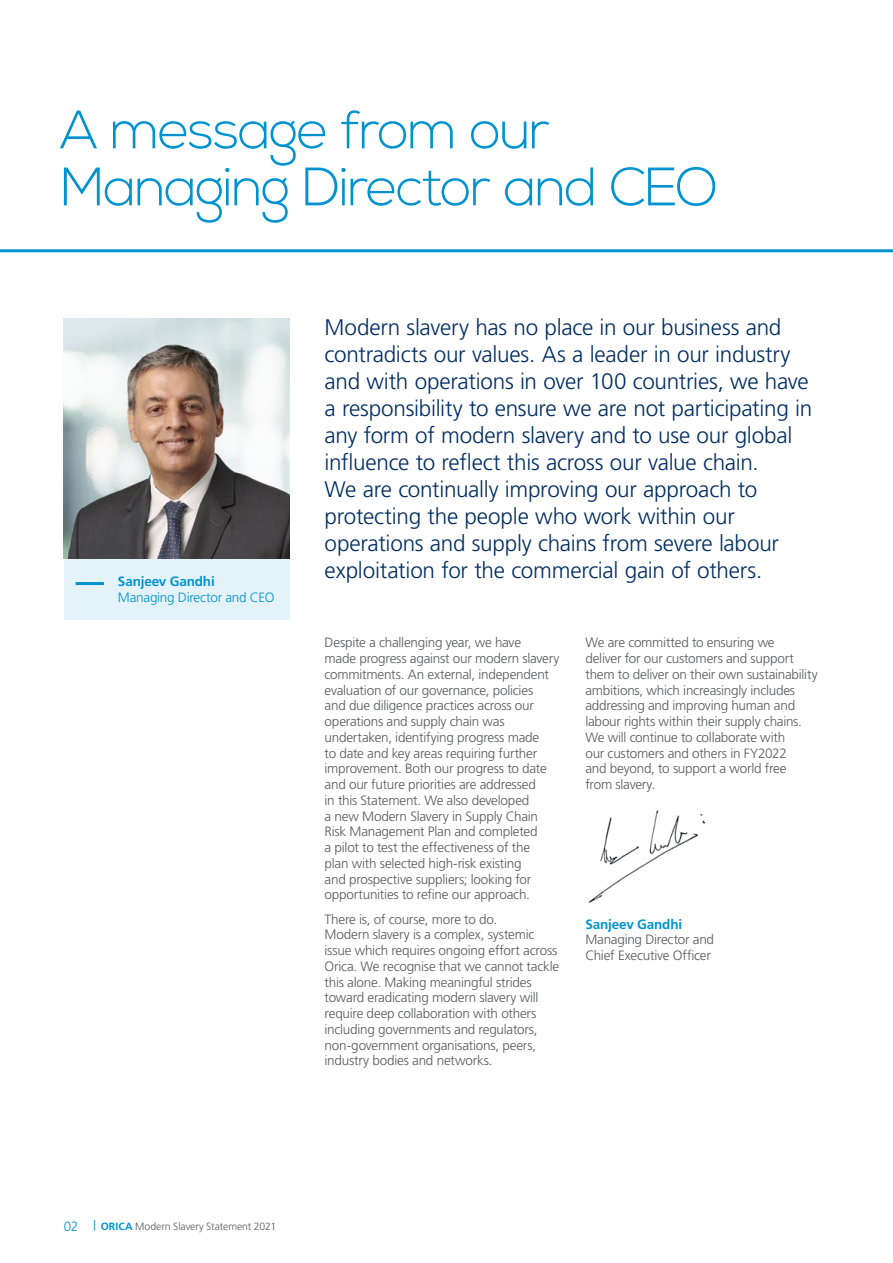
<style>
.page{position:relative;width:893px;height:1263px;background:#fff}
.page>*{position:absolute;margin:0;border:0;box-sizing:border-box;transform-origin:0 0}
.t1{font:300 54px/57px "Nexa";letter-spacing:-.03em;color:#0093d0}
.t2{font:300 22.5px/27px "Frutiger LT Std";letter-spacing:-.01em;color:#002d62}
.t3{font:300 13.5px/15.8px "Frutiger LT Std";letter-spacing:-.02em;color:#58595b}
.t4{font:700 13.5px "Frutiger LT Std";letter-spacing:-.01em;color:#0093d0}
.t5{font:300 13.5px "Frutiger LT Std";letter-spacing:-.02em;color:#0093d0}
.t6{font:300 10.5px "Frutiger LT Std";letter-spacing:-.01em;color:#58595b}
.s1{font-size:13.5px;color:#0093d0}
.s2{font-weight:400;color:#0093d0}
.s3{font-weight:700;color:#0093d0}
</style>
<div class="page">
<svg style="left:0;top:249px;width:893px;height:166px"></svg>
<div style="left:64px;top:558px;width:225px;height:62px;background:#e4f2f9"></div>
<img style="left:588px;top:810px;width:117px;height:93px">
<hr style="left:76px;top:582px;width:28px;height:3px;background:#0093d0">
<img style="left:64px;top:319px;width:225px;height:239px">
<h1 class="t1" style="left:60px;top:104px;width:660px">A message from our<br>Managing Director and CEO</h1>
<p class="t4" style="left:118px;top:573px;width:98px">Sanjeev Gandhi</p>
<p class="t5" style="left:118px;top:589px;width:158px">Managing Director and CEO</p>
<p class="t2" style="left:325px;top:314px;width:489px">Modern slavery has no place in our business and contradicts our values. As a leader in our industry and with operations in over 100 countries, we have a responsibility to ensure we are not participating in any form of modern slavery and to use our global influence to reflect this across our value chain.<br>We are continually improving our approach to protecting the people who work within our operations and supply chains from severe labour exploitation for the commercial gain of others.</p>
<p class="t3" style="left:325px;top:635px;width:236px">Despite a challenging year, we have<br>made progress against our modern slavery commitments. An external, independent evaluation of our governance, policies<br>and due diligence practices across our operations and supply chain was undertaken, identifying progress made<br>to date and key areas requiring further improvement. Both our progress to date and our future priorities are addressed<br>in this Statement. We also developed<br>a new Modern Slavery in Supply Chain Risk Management Plan and completed<br>a pilot to test the effectiveness of the<br>plan with selected high‑risk existing<br>and prospective suppliers; looking for opportunities to refine our approach.</p>
<p class="t3" style="left:325px;top:911px;width:236px">There is, of course, more to do.<br>Modern slavery is a complex, systemic issue which requires ongoing effort across Orica. We recognise that we cannot tackle this alone. Making meaningful strides toward eradicating modern slavery will require deep collaboration with others including governments and regulators, non‑government organisations, peers, industry bodies and networks.</p>
<p class="t3" style="left:585px;top:635px;width:234px">We are committed to ensuring we<br>deliver for our customers and support them to deliver on their own sustainability ambitions, which increasingly includes addressing and improving human and labour rights within their supply chains.<br>We will continue to collaborate with<br>our customers and others in FY2022<br>and beyond, to support a world free<br>from slavery.</p>
<p class="t4" style="left:585px;top:916px;width:98px">Sanjeev Gandhi</p>
<p class="t3" style="left:585px;top:932px;width:130px">Managing Director and<br>Chief Executive Officer</p>
<p class="t6" style="left:64px;top:1220px;width:214px"><span class="s1">02</span> <span class="s2">|</span> <span class="s3">ORICA</span> Modern Slavery Statement 2021</p>
</div>
